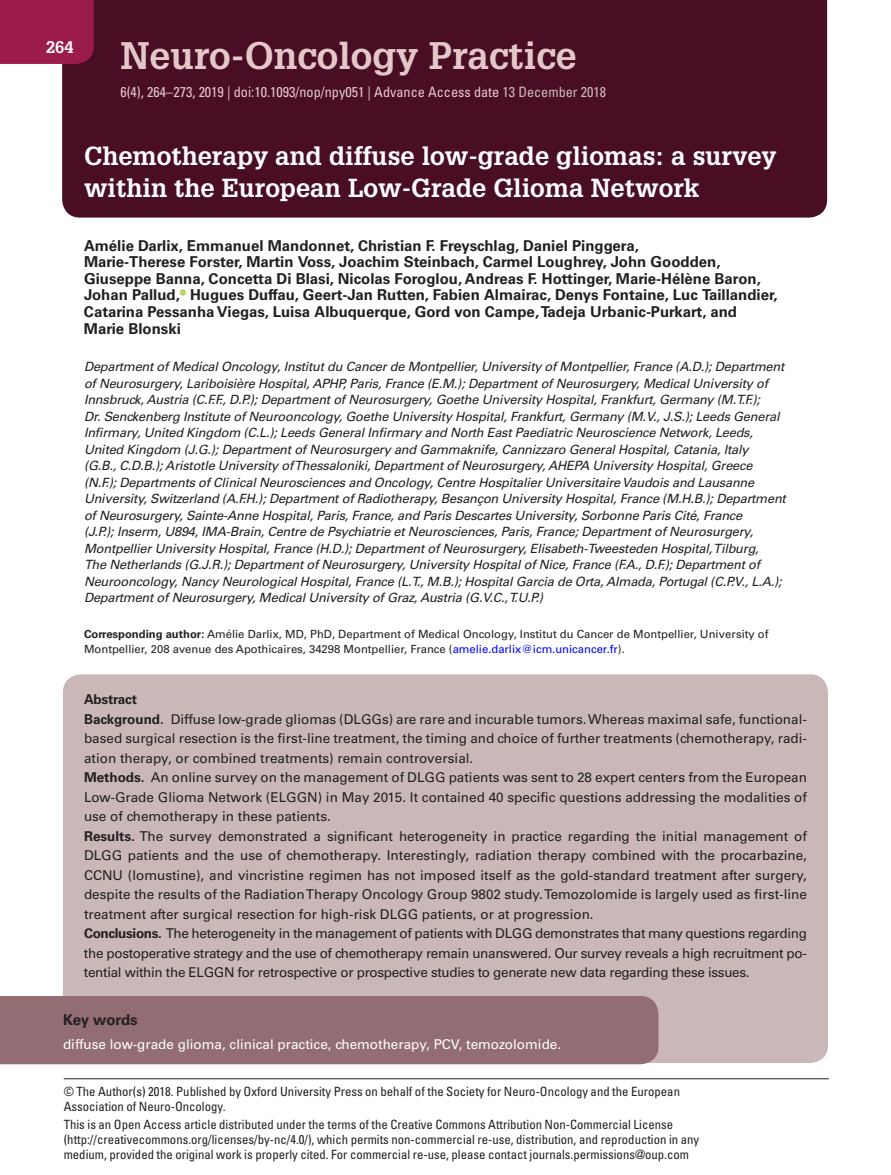
<style>
.page{position:relative;width:891px;height:1175px;background:#fff}
.page>*{position:absolute;margin:0;border:0;box-sizing:border-box;transform-origin:0 0}
.t1{font:700 37.5px "Glypha LT Std";color:#e4c8c9}
.t2{font:700 25.5px/31.5px "Glypha LT Std";color:#fff}
.t3{font:700 16.5px "Glypha LT Std";color:#fff}
.t4{font:700 15px/16.5px "Univers LT Std";color:#231f20}
.t5{font:condensed 14.25px "Univers LT Std";color:#e4c8c9}
.t6{font:13.5px/19.5px "Univers LT Std";color:#231f20}
.t7{font:13.5px "Univers LT Std";color:#fff}
.t8{font:italic 12.75px/16.5px "Univers LT Std";letter-spacing:-.015em;color:#231f20}
.t9{font:condensed 12.75px/15px "Univers LT Std";color:#231f20}
.t10{font:11.25px/15px "Univers LT Std";color:#231f20}
.s1{color:#cab8b9}
.s2{font-weight:700}
.s3{color:#00f}
</style>
<div class="page">
<div style="left:62px;top:0;width:765px;height:218px;background:#490e24"></div>
<div style="left:0;top:0;width:94px;height:64px;background:#9b1c4b"></div>
<div style="left:63px;top:674px;width:765px;height:389px;background:#cab8b9;border-radius:18px"></div>
<div style="left:0;top:996px;width:658px;height:68px;background:#926d73"></div>
<svg style="left:180px;top:289px;width:6px;height:6px"></svg>
<hr style="left:64px;top:1078px;width:765px;height:1px;background:#231f20">
<p class="t3" style="left:46px;top:37px;width:29px">264</p>
<h1 class="t1" style="left:120px;top:32px;width:458px">Neuro-Oncology Practice</h1>
<p class="t5" style="left:120px;top:83px;width:487px">6(4), 264–273, 2019 | doi:10.1093/nop/npy051 | Advance Access date <span class="s1">13 December 2018</span></p>
<h2 class="t2" style="left:84px;top:140px;width:694px">Chemotherapy and diffuse low-grade gliomas: a survey within the European Low-Grade Glioma Network</h2>
<p class="t4" style="left:84px;top:237px;width:695px">Amélie Darlix, Emmanuel Mandonnet, Christian F. Freyschlag, Daniel Pinggera,<br>Marie-Therese Forster, Martin Voss, Joachim Steinbach, Carmel Loughrey, John Goodden, Giuseppe Banna, Concetta Di Blasi, Nicolas Foroglou, Andreas F. Hottinger, Marie-Hélène Baron, Johan Pallud, Hugues Duffau, Geert-Jan Rutten, Fabien Almairac, Denys Fontaine, Luc Taillandier, Catarina Pessanha Viegas, Luisa Albuquerque, Gord von Campe, Tadeja Urbanic-Purkart, and Marie Blonski</p>
<p class="t8" style="left:84px;top:358px;width:703px">Department of Medical Oncology, Institut du Cancer de Montpellier, University of Montpellier, France (A.D.); Department of Neurosurgery, Lariboisière Hospital, APHP, Paris, France (E.M.); Department of Neurosurgery, Medical University of Innsbruck, Austria (C.F.F., D.P.); Department of Neurosurgery, Goethe University Hospital, Frankfurt, Germany (M.T.F.);<br>Dr. Senckenberg Institute of Neurooncology, Goethe University Hospital, Frankfurt, Germany (M.V., J.S.); Leeds General Infirmary, United Kingdom (C.L.); Leeds General Infirmary and North East Paediatric Neuroscience Network, Leeds, United Kingdom (J.G.); Department of Neurosurgery and Gammaknife, Cannizzaro General Hospital, Catania, Italy<br>(G.B., C.D.B.); Aristotle University of Thessaloniki, Department of Neurosurgery, AHEPA University Hospital, Greece (N.F.); Departments of Clinical Neurosciences and Oncology, Centre Hospitalier Universitaire Vaudois and Lausanne University, Switzerland (A.F.H.); Department of Radiotherapy, Besançon University Hospital, France (M.H.B.); Department of Neurosurgery, Sainte-Anne Hospital, Paris, France, and Paris Descartes University, Sorbonne Paris Cité, France<br>(J.P.); Inserm, U894, IMA-Brain, Centre de Psychiatrie et Neurosciences, Paris, France; Department of Neurosurgery, Montpellier University Hospital, France (H.D.); Department of Neurosurgery, Elisabeth-Tweesteden Hospital, Tilburg,<br>The Netherlands (G.J.R.); Department of Neurosurgery, University Hospital of Nice, France (F.A., D.F.); Department of Neurooncology, Nancy Neurological Hospital, France (L.T., M.B.); Hospital Garcia de Orta, Almada, Portugal (C.P.V., L.A.); Department of Neurosurgery, Medical University of Graz, Austria (G.V.C., T.U.P.)</p>
<p class="t10" style="left:84px;top:626px;width:686px"><span class="s2">Corresponding author:</span> Amélie Darlix, MD, PhD, Department of Medical Oncology, Institut du Cancer de Montpellier, University of<br>Montpellier, 208 avenue des Apothicaires, 34298 Montpellier, France (<span class="s3">amelie.darlix@icm.unicancer.fr</span>).</p>
<p class="t6" style="left:84px;top:689px;width:725px"><span class="s2">Abstract<br>Background.</span> Diffuse low-grade gliomas (DLGGs) are rare and incurable tumors. Whereas maximal safe, functional&shy;based surgical resection is the first-line treatment, the timing and choice of further treatments (chemotherapy, radi&shy;ation therapy, or combined treatments) remain controversial.<br><span class="s2">Methods.</span> An online survey on the management of DLGG patients was sent to 28 expert centers from the European Low-Grade Glioma Network (ELGGN) in May 2015. It contained 40 specific questions addressing the modalities of use of chemotherapy in these patients.<br><span class="s2">Results.</span> The survey demonstrated a significant heterogeneity in practice regarding the initial management of DLGG patients and the use of chemotherapy. Interestingly, radiation therapy combined with the procarbazine, CCNU (lomustine), and vincristine regimen has not imposed itself as the gold-standard treatment after surgery, despite the results of the Radiation Therapy Oncology Group 9802 study. Temozolomide is largely used as first-line treatment after surgical resection for high-risk DLGG patients, or at progression.<br><span class="s2">Conclusions.</span> The heterogeneity in the management of patients with DLGG demonstrates that many questions regarding the postoperative strategy and the use of chemotherapy remain unanswered. Our survey reveals a high recruitment po&shy;tential within the ELGGN for retrospective or prospective studies to generate new data regarding these issues.</p>
<p class="t4" style="left:63px;top:1011px;width:76px">Key words</p>
<p class="t7" style="left:63px;top:1036px;width:500px">diffuse low-grade glioma, clinical practice, chemotherapy, PCV, temozolomide.</p>
<p class="t9" style="left:64px;top:1083px;width:618px">© The Author(s) 2018. Published by Oxford University Press on behalf of the Society for Neuro-Oncology and the European<br>Association of Neuro-Oncology.</p>
<p class="t9" style="left:64px;top:1116px;width:637px">This is an Open Access article distributed under the terms of the Creative Commons Attribution Non-Commercial License (http://creativecommons.org/licenses/by-nc/4.0/), which permits non-commercial re-use, distribution, and reproduction in any medium, provided the original work is properly cited. For commercial re-use, please contact journals.permissions@oup.com</p>
</div>
